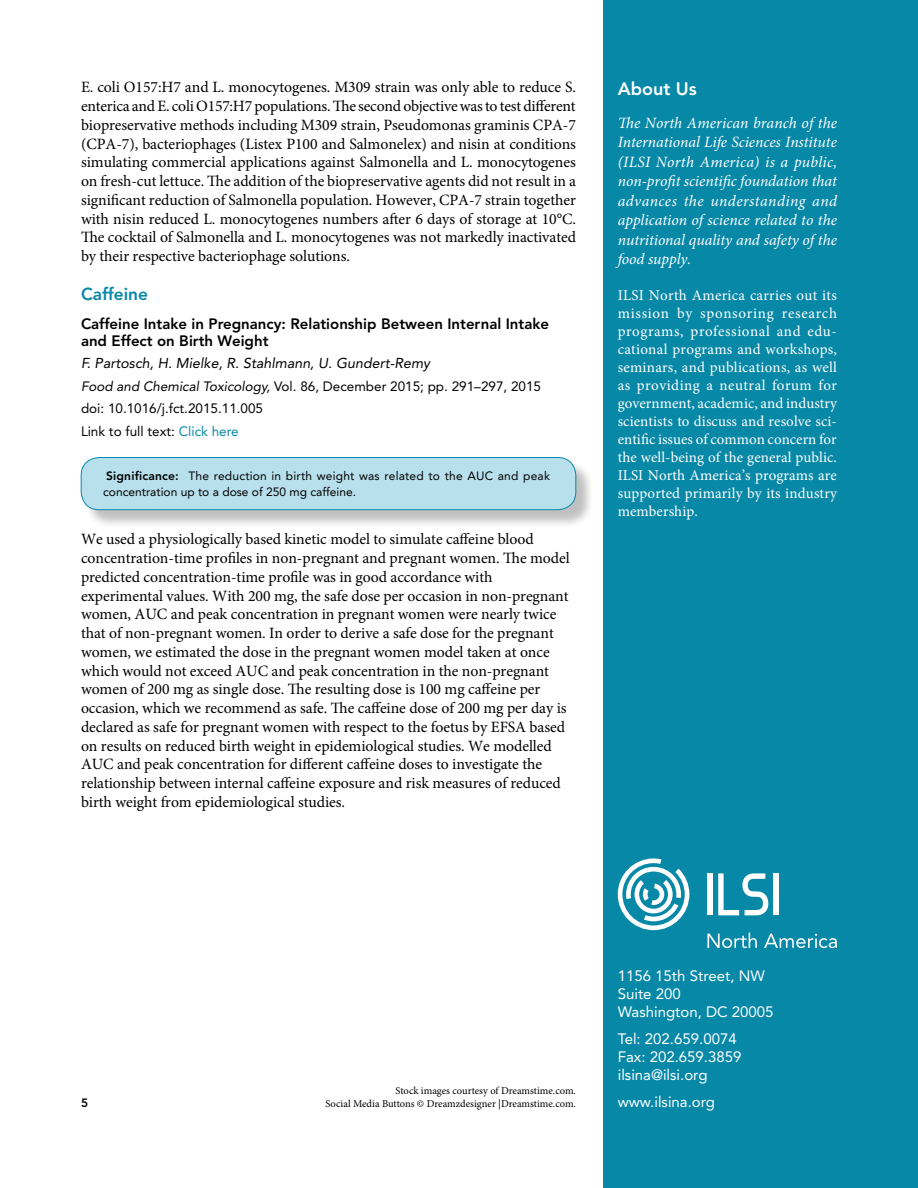
<style>
.page{position:relative;width:918px;height:1188px;background:#fff}
.page>*{position:absolute;margin:0;border:0;box-sizing:border-box;transform-origin:0 0}
.t1{font:800 18px "Avenir LT Std";color:#fff}
.t2{font:800 17.25px "Avenir LT Std";color:#0788a7}
.t3{font:15.75px/18.8px "Minion Pro";letter-spacing:-.005em;color:#000;text-align:justify}
.t4{font:italic 15.75px/19.5px "Minion Pro";letter-spacing:-.005em;color:#fff;text-align:justify}
.t5{font:15px/18px "Minion Pro";letter-spacing:.01em;color:#fff;text-align:justify}
.t6{font:15px/18px "Avenir LT Std";color:#fff}
.t7{font:800 15px/17.2px "Avenir LT Std";color:#000}
.t8{font:italic 14.25px "Avenir LT Std";color:#000}
.t9{font:13.5px/22.5px "Avenir LT Std";color:#000}
.t10{font:12px/15.8px "Avenir LT Std";letter-spacing:.015em;color:#000}
.t11{font:800 12px "Avenir LT Std";color:#000}
.t12{font:10.5px/12.6px "Minion Pro";color:#000;text-align:right}
.s1{font-style:italic}
.s2{color:#0788a7}
.s3{font-weight:800}
</style>
<div class="page">
<div style="left:603px;top:0;width:315px;height:1188px;background:#0788a7"></div>
<div style="left:83px;top:460px;width:512px;height:68px;background:#000;opacity:.25"></div>
<div style="left:81px;top:458px;width:495px;height:52px;background:#b8e0ec;border-radius:18px"></div>
<div style="left:81px;top:457px;width:495px;height:53px;border:1px solid #0788a7;border-radius:18px"></div>
<svg style="left:618px;top:859px;width:71px;height:71px"></svg>
<svg style="left:707px;top:933px;width:50px;height:15px"></svg>
<svg style="left:764px;top:934px;width:73px;height:14px"></svg>
<div style="left:707px;top:873px;width:6px;height:42px;background:#fff"></div>
<div style="left:774px;top:873px;width:5px;height:42px;background:#fff"></div>
<svg style="left:718px;top:873px;width:50px;height:42px"></svg>
<p class="t3" style="left:81px;top:78px;width:497px">E. coli O157:H7 and L. monocytogenes. M309 strain was only able to reduce S. enterica and E. coli O157:H7 populations. The second objective was to test different biopreservative methods including M309 strain, Pseudomonas graminis CPA-7 (CPA-7), bacteriophages (Listex P100 and Salmonelex) and nisin at conditions simulating commercial applications against Salmonella and L. monocytogenes on fresh-cut lettuce. The addition of the biopreservative agents did not result in a significant reduction of Salmonella population. However, CPA-7 strain together with nisin reduced L. monocytogenes numbers after 6 days of storage at 10°C.<br>The cocktail of Salmonella and L. monocytogenes was not markedly inactivated by their respective bacteriophage solutions.</p>
<p class="t2" style="left:81px;top:283px;width:69px">Caffeine</p>
<p class="t7" style="left:81px;top:315px;width:470px">Caffeine Intake in Pregnancy: Relationship Between Internal Intake and Effect on Birth Weight</p>
<p class="t8" style="left:81px;top:355px;width:351px">F. Partosch, H. Mielke, R. Stahlmann, U. Gundert-Remy</p>
<p class="t9" style="left:81px;top:375px;width:462px"><span class="s1">Food and Chemical Toxicology,</span> Vol. 86, December 2015; pp. 291–297, 2015 doi: 10.1016/j.fct.2015.11.005<br>Link to full text: <span class="s2">Click here</span></p>
<p class="t10" style="left:103px;top:468px;width:448px"><span class="s3">Significance:</span> The reduction in birth weight was related to the AUC and peak concentration up to a dose of 250 mg caffeine.</p>
<p class="t3" style="left:81px;top:530px;width:490px;text-align:left">We used a physiologically based kinetic model to simulate caffeine blood concentration-time profiles in non-pregnant and pregnant women. The model predicted concentration-time profile was in good accordance with experimental values. With 200 mg, the safe dose per occasion in non-pregnant women, AUC and peak concentration in pregnant women were nearly twice that of non-pregnant women. In order to derive a safe dose for the pregnant women, we estimated the dose in the pregnant women model taken at once which would not exceed AUC and peak concentration in the non-pregnant women of 200 mg as single dose. The resulting dose is 100 mg caffeine per occasion, which we recommend as safe. The caffeine dose of 200 mg per day is declared as safe for pregnant women with respect to the foetus by EFSA based on results on reduced birth weight in epidemiological studies. We modelled AUC and peak concentration for different caffeine doses to investigate the relationship between internal caffeine exposure and risk measures of reduced birth weight from epidemiological studies.</p>
<p class="t1" style="left:618px;top:78px;width:80px">About Us</p>
<p class="t4" style="left:618px;top:113px;width:221px">The North American branch of the International Life Sciences Institute (ILSI North America) is a public, non-profit scientific foundation that advances the understanding and application of science related to the nutritional quality and safety of the food supply.</p>
<p class="t5" style="left:618px;top:286px;width:221px">ILSI North America carries out its mission by sponsoring research programs, professional and edu&shy;cational programs and workshops, seminars, and publications, as well as providing a neutral forum for government, academic, and industry scientists to discuss and resolve sci&shy;entific issues of common concern for the well-being of the general public.<br>ILSI North America’s programs are supported primarily by its industry membership.</p>
<p class="t11" style="left:81px;top:1096px;width:9px">5</p>
<p class="t12" style="left:326px;top:1085px;width:252px">Stock images courtesy of Dreamstime.com.<br>Social Media Buttons © Dreamzdesigner |Dreamstime.com.</p>
<p class="t6" style="left:618px;top:967px;width:157px">1156 15th Street, NW<br>Suite 200<br>Washington, DC 20005</p>
<p class="t6" style="left:618px;top:1030px;width:125px">Tel: 202.659.0074<br>Fax: 202.659.3859 ilsina@ilsi.org</p>
<p class="t6" style="left:618px;top:1093px;width:99px">www.ilsina.org</p>
</div>
